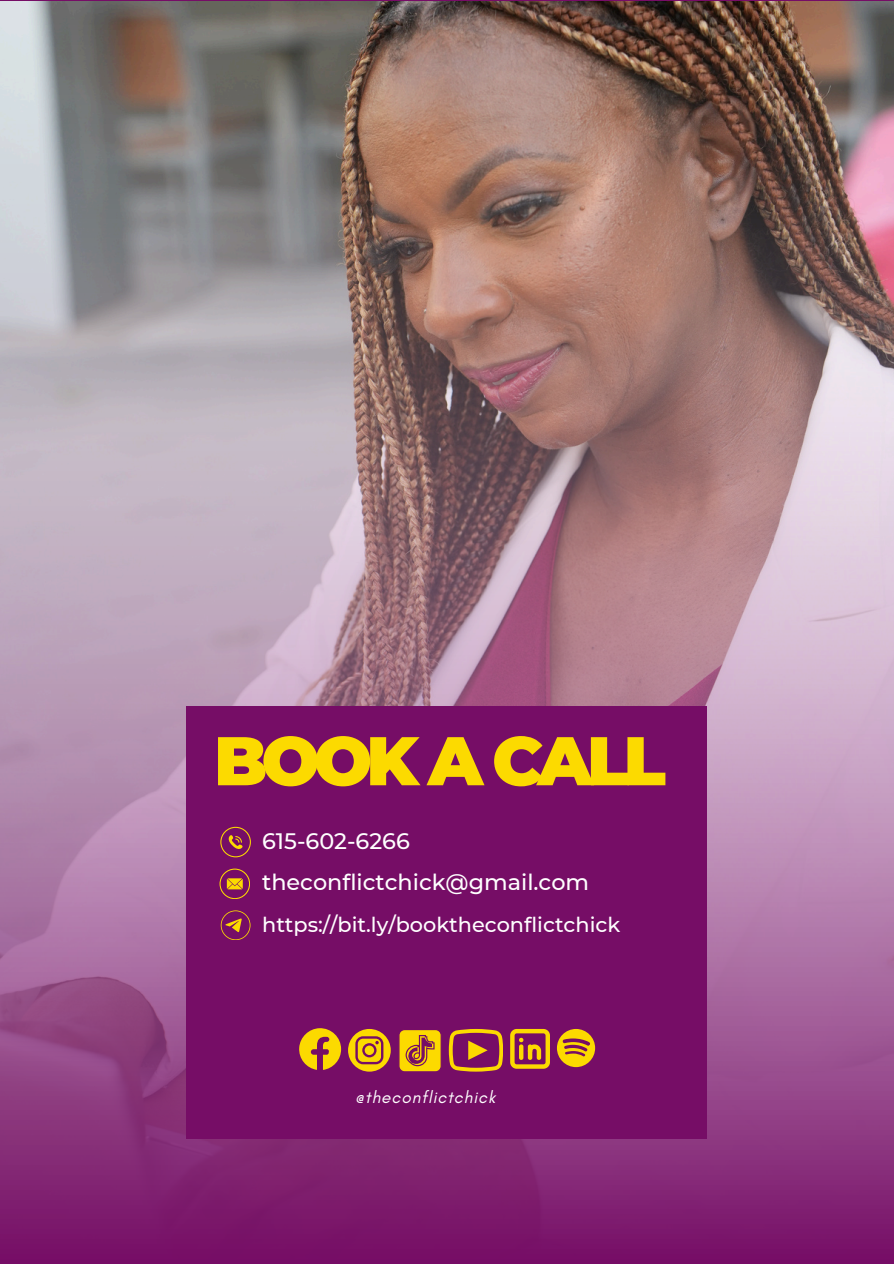
<style>
.page{position:relative;width:894px;height:1264px;background:#fff}
.page>*{position:absolute;margin:0;border:0;box-sizing:border-box;transform-origin:0 0}
.t1{font:900 68.7px "Montserrat";letter-spacing:-.085em;color:#fcda00}
.t2{font:500 22.35px "Montserrat";color:#fff}
.t3{font:500 20.85px "Montserrat";color:#fff}
.t4{font:italic 17.25px "Glacial Indifference";letter-spacing:.05em;color:#fff}
</style>
<div class="page">
<img style="left:0;top:0;width:893px;height:1263px">
<div style="left:186px;top:706px;width:520px;height:433px;background:#760d66"></div>
<svg style="left:220px;top:826px;width:31px;height:31px"></svg>
<svg style="left:219px;top:868px;width:31px;height:31px"></svg>
<svg style="left:221px;top:910px;width:29px;height:29px"></svg>
<svg style="left:510px;top:1029px;width:39px;height:39px"></svg>
<svg style="left:348px;top:1029px;width:42px;height:42px"></svg>
<svg style="left:448px;top:1029px;width:54px;height:42px"></svg>
<svg style="left:557px;top:1029px;width:38px;height:38px"></svg>
<svg style="left:399px;top:1030px;width:42px;height:42px;background:#d9a41a"></svg>
<svg style="left:299px;top:1028px;width:42px;height:41px"></svg>
<h2 class="t1" style="left:214px;top:718px;width:453px">BOOK A CALL</h2>
<p class="t2" style="left:262px;top:827px;width:149px">615-602-6266</p>
<p class="t2" style="left:262px;top:868px;width:328px">theconflictchick@gmail.com</p>
<p class="t3" style="left:262px;top:911px;width:359px">https://bit.ly/booktheconflictchick</p>
<h2 class="t4" style="left:354px;top:1086px;width:142px">@theconflictchick</h2>
</div>
